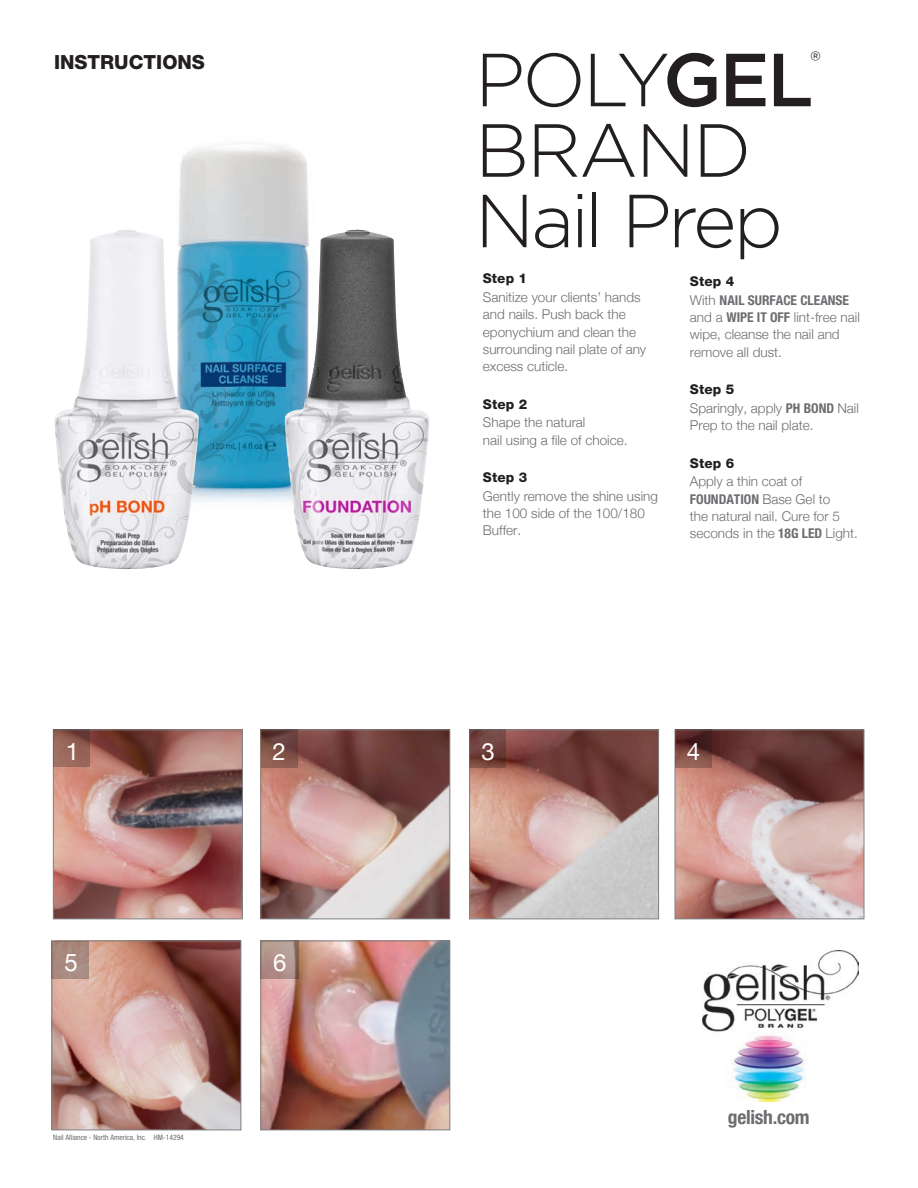
<style>
.page{position:relative;width:918px;height:1188px;background:#fff}
.page>*{position:absolute;margin:0;border:0;box-sizing:border-box;transform-origin:0 0}
.t1{font:300 75px/70.5px "Gotham";letter-spacing:-.04em;color:#231f20}
.t2{font:300 26.25px "Gotham";color:#231f20}
.t3{font:24px "Helvetica Neue";color:#fff}
.t4{font:800 19.5px "Helvetica Neue";color:#231f20}
.t5{font:700 condensed 19.5px "Helvetica Neue";letter-spacing:-.015em;color:#6c6d70}
.t6{font:300 13.5px/17.2px "Helvetica Neue";color:#6c6d70}
.t7{font:800 13.5px "Helvetica Neue";letter-spacing:.015em;color:#231f20}
.t8{font:condensed 7.5px "Helvetica Neue";color:#6c6d70}
.s1{font-weight:500}
.s2{font-weight:700;font-stretch:condensed}
</style>
<div class="page">
<img style="left:702px;top:950px;width:156px;height:152px">
<img style="left:55px;top:732px;width:186px;height:185px">
<div style="left:53px;top:730px;width:190px;height:189px;border:1px solid #808285"></div>
<img style="left:263px;top:943px;width:185px;height:185px">
<div style="left:261px;top:941px;width:189px;height:189px;border:1px solid #808285"></div>
<img style="left:54px;top:943px;width:185px;height:185px">
<div style="left:52px;top:941px;width:189px;height:189px;border:1px solid #808285"></div>
<img style="left:263px;top:732px;width:185px;height:185px">
<div style="left:261px;top:730px;width:189px;height:189px;border:1px solid #808285"></div>
<img style="left:471px;top:732px;width:186px;height:185px">
<div style="left:469px;top:730px;width:190px;height:189px;border:1px solid #808285"></div>
<img style="left:677px;top:732px;width:185px;height:185px">
<div style="left:675px;top:730px;width:189px;height:189px;border:1px solid #808285"></div>
<div style="left:52px;top:941px;width:37px;height:38px;background:#a98a7f"></div>
<svg style="left:261px;top:730px;width:37px;height:38px"></svg>
<svg style="left:469px;top:730px;width:37px;height:38px"></svg>
<svg style="left:675px;top:730px;width:37px;height:38px"></svg>
<svg style="left:53px;top:730px;width:37px;height:37px"></svg>
<svg style="left:261px;top:941px;width:38px;height:38px"></svg>
<img style="left:179px;top:143px;width:130px;height:359px">
<img style="left:55px;top:229px;width:144px;height:340px">
<img style="left:285px;top:229px;width:144px;height:340px">
<p class="t4" style="left:54px;top:50px;width:152px">INSTRUCTIONS</p>
<p class="t1" style="left:475px;top:42px;width:340px">POLY<span class="s1">GEL</span></p>
<p class="t2" style="left:810px;top:44px;width:12px">®</p>
<p class="t1" style="left:475px;top:113px;width:310px">BRAND<br>Nail Prep</p>
<p class="t7" style="left:483px;top:271px;width:46px">Step 1</p>
<p class="t6" style="left:483px;top:288px;width:165px">Sanitize your clients’ hands and nails. Push back the eponychium and clean the surrounding nail plate of any excess cuticle.</p>
<p class="t7" style="left:483px;top:396px;width:46px">Step 2</p>
<p class="t6" style="left:483px;top:414px;width:146px">Shape the natural<br>nail using a file of choice.</p>
<p class="t7" style="left:483px;top:469px;width:46px">Step 3</p>
<p class="t6" style="left:483px;top:487px;width:177px">Gently remove the shine using the 100 side of the 100/180<br>Buffer.</p>
<p class="t7" style="left:690px;top:273px;width:46px">Step 4</p>
<p class="t6" style="left:690px;top:291px;width:171px">With <span class="s2">NAIL SURFACE CLEANSE </span>and a <span class="s2">WIPE IT OFF</span> lint-free nail wipe, cleanse the nail and remove all dust.</p>
<p class="t7" style="left:690px;top:381px;width:46px">Step 5</p>
<p class="t6" style="left:690px;top:399px;width:171px">Sparingly, apply <span class="s2">PH BOND</span> Nail<br>Prep to the nail plate.</p>
<p class="t7" style="left:690px;top:455px;width:46px">Step 6</p>
<p class="t6" style="left:690px;top:473px;width:169px">Apply a thin coat of<br><span class="s2">FOUNDATION</span> Base Gel to<br>the natural nail. Cure for 5 seconds in the <span class="s2">18G LED</span> Light.</p>
<p class="t3" style="left:66px;top:738px;width:15px">1</p>
<p class="t3" style="left:273px;top:737px;width:15px">2</p>
<p class="t3" style="left:481px;top:737px;width:15px">3</p>
<p class="t3" style="left:687px;top:737px;width:15px">4</p>
<p class="t3" style="left:64px;top:948px;width:15px">5</p>
<p class="t8" style="left:53px;top:1133px;width:132px">Nail Alliance - North America, Inc. HM-14294</p>
<p class="t3" style="left:273px;top:949px;width:15px">6</p>
<p class="t5" style="left:728px;top:1105px;width:83px">gelish.com</p>
</div>
